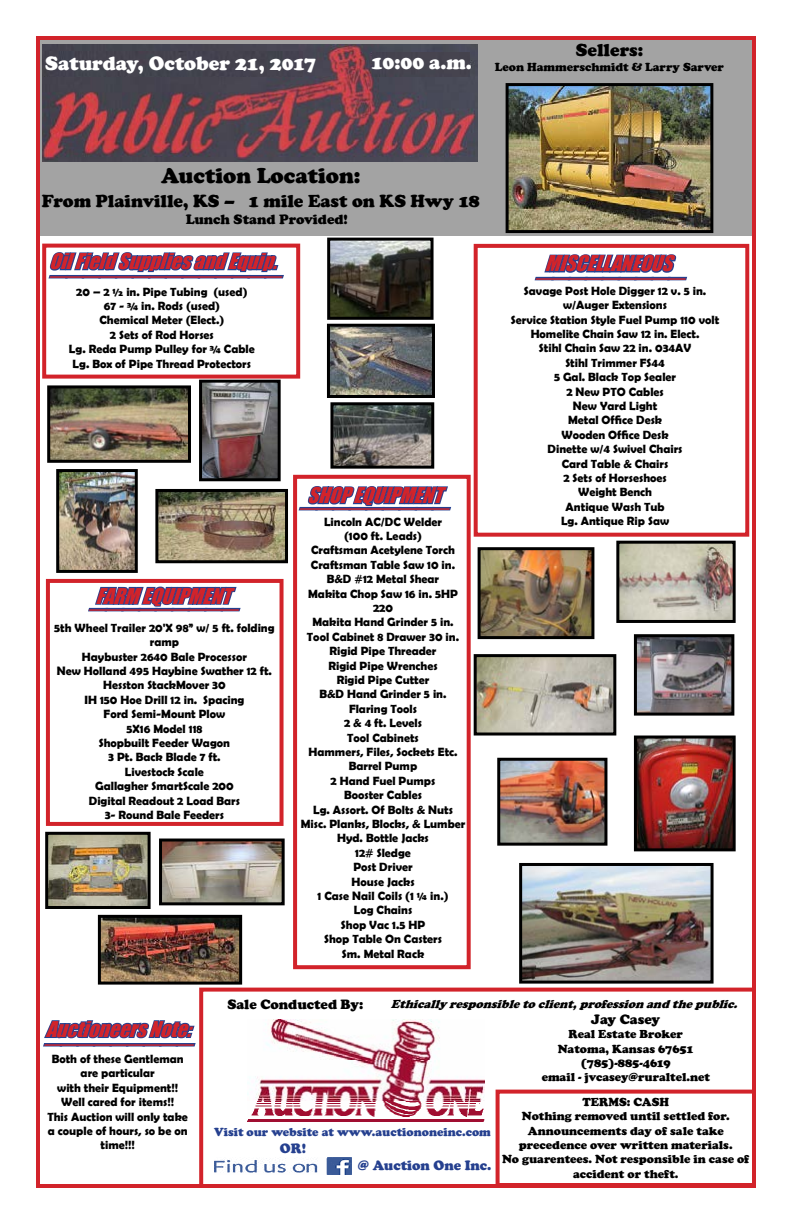
<style>
.page{position:relative;width:792px;height:1224px;background:#fff}
.page>*{position:absolute;margin:0;border:0;box-sizing:border-box;transform-origin:0 0}
.t1{font:italic 30px "Impact";color:#d2232a}
.t2{font:900 22px "Cooper";color:#000}
.t3{font:italic 20px "Impact";color:#d2232a}
.t4{font:900 20px "Cooper";color:#fff}
.t5{font:900 18px "Cooper";color:#000}
.t6{font:900 14px "Cooper";color:#000}
.t7{font:900 14px "Cooper";color:#25408f}
.t8{font:700 12px/14.4px "Berlin Sans FB Demi";color:#000;text-align:center}
.t9{font:900 12px/14.4px "Cooper";color:#000;text-align:center}
.t10{font:italic 900 12px "Cooper";color:#000}
.t11{font:900 12px "Cooper";color:#25408f}
</style>
<div class="page">
<svg style="left:43px;top:1020px;width:153px;height:27px"></svg>
<div style="left:496px;top:1090px;width:260px;height:97px;border:4px solid #d2232a"></div>
<div style="left:41px;top:41px;width:710px;height:194px;background:#a3a3a3"></div>
<img style="left:42px;top:44px;width:435px;height:117px">
<div style="left:42px;top:51px;width:260px;height:25px;background:#43424e"></div>
<div style="left:372px;top:52px;width:98px;height:24px;background:#45444f"></div>
<div style="left:293px;top:475px;width:178px;height:494px;border:4px solid #d2232a"></div>
<svg style="left:297px;top:461px;width:156px;height:51px"></svg>
<svg style="left:87px;top:563px;width:155px;height:49px"></svg>
<div style="left:46px;top:579px;width:238px;height:247px;border:4px solid #d2232a"></div>
<svg style="left:48px;top:252px;width:236px;height:27px"></svg>
<div style="left:42px;top:244px;width:258px;height:135px;border:4px solid #d2232a"></div>
<svg style="left:533px;top:233px;width:156px;height:48px"></svg>
<div style="left:474px;top:244px;width:275px;height:293px;border:4px solid #d2232a"></div>
<img style="left:248px;top:1020px;width:237px;height:102px">
<img style="left:214px;top:1157px;width:138px;height:17px">
<div style="left:199px;top:988px;width:557px;height:200px;border:4px solid #d2232a"></div>
<img style="left:482px;top:551px;width:108px;height:84px">
<div style="left:478px;top:547px;width:116px;height:92px;border:3px solid #000"></div>
<img style="left:478px;top:658px;width:134px;height:74px">
<div style="left:474px;top:654px;width:142px;height:82px;border:3px solid #000"></div>
<img style="left:620px;top:545px;width:112px;height:74px">
<div style="left:616px;top:541px;width:120px;height:82px;border:3px solid #000"></div>
<img style="left:331px;top:242px;width:99px;height:74px">
<div style="left:327px;top:238px;width:107px;height:82px;border:3px solid #000"></div>
<img style="left:102px;top:919px;width:136px;height:62px">
<div style="left:98px;top:915px;width:144px;height:70px;border:3px solid #000"></div>
<img style="left:510px;top:87px;width:199px;height:142px">
<div style="left:506px;top:83px;width:207px;height:150px;border:3px solid #000"></div>
<img style="left:334px;top:406px;width:96px;height:59px">
<div style="left:330px;top:402px;width:104px;height:67px;border:3px solid #000"></div>
<img style="left:159px;top:493px;width:125px;height:66px">
<div style="left:155px;top:489px;width:133px;height:74px;border:3px solid #000"></div>
<img style="left:331px;top:328px;width:100px;height:66px">
<div style="left:327px;top:324px;width:108px;height:74px;border:3px solid #000"></div>
<img style="left:49px;top:836px;width:98px;height:69px">
<div style="left:45px;top:832px;width:106px;height:77px;border:3px solid #000"></div>
<img style="left:638px;top:638px;width:92px;height:74px">
<div style="left:634px;top:634px;width:100px;height:82px;border:3px solid #000"></div>
<img style="left:638px;top:740px;width:94px;height:107px">
<div style="left:634px;top:736px;width:102px;height:115px;border:3px solid #000"></div>
<img style="left:501px;top:762px;width:102px;height:80px">
<div style="left:497px;top:758px;width:110px;height:88px;border:3px solid #000"></div>
<img style="left:203px;top:384px;width:74px;height:93px">
<div style="left:199px;top:380px;width:82px;height:101px;border:3px solid #000"></div>
<img style="left:60px;top:473px;width:74px;height:96px">
<div style="left:56px;top:469px;width:82px;height:104px;border:3px solid #000"></div>
<img style="left:51px;top:389px;width:136px;height:70px">
<div style="left:47px;top:385px;width:144px;height:78px;border:3px solid #000"></div>
<img style="left:523px;top:867px;width:187px;height:113px">
<div style="left:519px;top:863px;width:195px;height:121px;border:3px solid #000"></div>
<div style="left:36px;top:36px;width:720px;height:1152px;border:4px solid #d2232a"></div>
<img style="left:163px;top:843px;width:118px;height:58px">
<div style="left:159px;top:839px;width:126px;height:66px;border:3px solid #000"></div>
<h3 class="t4" style="left:45px;top:51px;width:273px">Saturday, October 21, 2017</h3>
<h3 class="t4" style="left:371px;top:51px;width:102px">10:00 a.m.</h3>
<h3 class="t5" style="left:576px;top:40px;width:69px">Sellers:</h3>
<p class="t9" style="left:495px;top:59px;width:231px">Leon Hammerschmidt &amp; Larry Sarver</p>
<h2 class="t2" style="left:161px;top:163px;width:201px">Auction Location:</h2>
<h3 class="t5" style="left:42px;top:190px;width:439px">From Plainville, KS – 1 mile East on KS Hwy 18</h3>
<p class="t6" style="left:186px;top:211px;width:164px">Lunch Stand Provided!</p>
<h3 class="t3" style="left:49px;top:246px;width:238px">OilFieldSuppliesandEquip.</h3>
<h1 class="t1" style="left:51px;top:239px;width:247px">______________</h1>
<p class="t8" style="left:69px;top:284px;width:187px">20 – 2 ½ in. Pipe Tubing (used)<br>67 - ¾ in. Rods (used)<br>Chemical Meter (Elect.)<br>2 Sets of Rod Horses<br>Lg. Reda Pump Pulley for ¾ Cable<br>Lg. Box of Pipe Thread Protectors</p>
<h3 class="t3" style="left:95px;top:580px;width:146px">FARMEQUIPMENT</h3>
<p class="t8" style="left:54px;top:620px;width:222px">5th Wheel Trailer 20'X 98” w/ 5 ft. folding ramp<br>Haybuster 2640 Bale Processor<br>New Holland 495 Haybine Swather 12 ft.<br>Hesston StackMover 30<br>IH 150 Hoe Drill 12 in. Spacing<br>Ford Semi-Mount Plow<br>5X16 Model 118<br>Shopbuilt Feeder Wagon<br>3 Pt. Back Blade 7 ft.<br>Livestock Scale<br>Gallagher SmartScale 200<br>Digital Readout 2 Load Bars<br>3- Round Bale Feeders</p>
<h1 class="t1" style="left:91px;top:572px;width:164px">_________</h1>
<h3 class="t3" style="left:307px;top:480px;width:145px">SHOPEQUIPMENT</h3>
<h1 class="t1" style="left:301px;top:471px;width:164px">_________</h1>
<p class="t8" style="left:301px;top:514px;width:166px">Lincoln AC/DC Welder<br>(100 ft. Leads)<br>Craftsman Acetylene Torch<br>Craftsman Table Saw 10 in.<br>B&amp;D #12 Metal Shear<br>Makita Chop Saw 16 in. 5HP<br>220<br>Makita Hand Grinder 5 in.<br>Tool Cabinet 8 Drawer 30 in.<br>Rigid Pipe Threader<br>Rigid Pipe Wrenches<br>Rigid Pipe Cutter<br>B&amp;D Hand Grinder 5 in.<br>Flaring Tools<br>2 &amp; 4 ft. Levels<br>Tool Cabinets<br>Hammers, Files, Sockets Etc.<br>Barrel Pump<br>2 Hand Fuel Pumps<br>Booster Cables<br>Lg. Assort. Of Bolts &amp; Nuts<br>Misc. Planks, Blocks, &amp; Lumber<br>Hyd. Bottle Jacks<br>12# Sledge<br>Post Driver<br>House Jacks<br>1 Case Nail Coils (1 ¼ in.)<br>Log Chains<br>Shop Vac 1.5 HP<br>Shop Table On Casters<br>Sm. Metal Rack</p>
<h3 class="t3" style="left:545px;top:248px;width:138px">MISCELLANEOUS</h3>
<p class="t8" style="left:511px;top:283px;width:210px">Savage Post Hole Digger 12 v. 5 in. w/Auger Extensions<br>Service Station Style Fuel Pump 110 volt<br>Homelite Chain Saw 12 in. Elect.<br>Stihl Chain Saw 22 in. 034AV<br>Stihl Trimmer FS44<br>5 Gal. Black Top Sealer<br>2 New PTO Cables<br>New Yard Light<br>Metal Office Desk<br>Wooden Office Desk<br>Dinette w/4 Swivel Chairs<br>Card Table &amp; Chairs<br>2 Sets of Horseshoes<br>Weight Bench<br>Antique Wash Tub<br>Lg. Antique Rip Saw</p>
<h1 class="t1" style="left:537px;top:241px;width:164px">_________</h1>
<h3 class="t3" style="left:46px;top:1014px;width:155px">AuctioneersNote:</h3>
<h1 class="t1" style="left:46px;top:1007px;width:164px">_________</h1>
<p class="t8" style="left:47px;top:1052px;width:142px">Both of these Gentleman are particular<br>with their Equipment!!<br>Well cared for items!!<br>This Auction will only take a couple of hours, so be on time!!!</p>
<p class="t6" style="left:227px;top:996px;width:138px">Sale Conducted By:</p>
<p class="t10" style="left:391px;top:997px;width:352px">Ethicallyresponsibletoclient,professionandthepublic.</p>
<p class="t6" style="left:591px;top:1011px;width:71px">Jay Casey</p>
<p class="t9" style="left:542px;top:1027px;width:170px">Real Estate Broker<br>Natoma, Kansas 67651 (785)-885-4619<br>email - jvcasey@ruraltel.net</p>
<p class="t11" style="left:214px;top:1125px;width:278px">Visit our website at www.auctiononeinc.com</p>
<p class="t7" style="left:280px;top:1140px;width:28px">OR!</p>
<p class="t7" style="left:358px;top:1157px;width:135px">@ Auction One Inc.</p>
<p class="t9" style="left:502px;top:1095px;width:249px">TERMS: CASH<br>Nothing removed until settled for.<br>Announcements day of sale take precedence over written materials.<br>No guarentees. Not responsible in case of accident or theft.</p>
</div>
